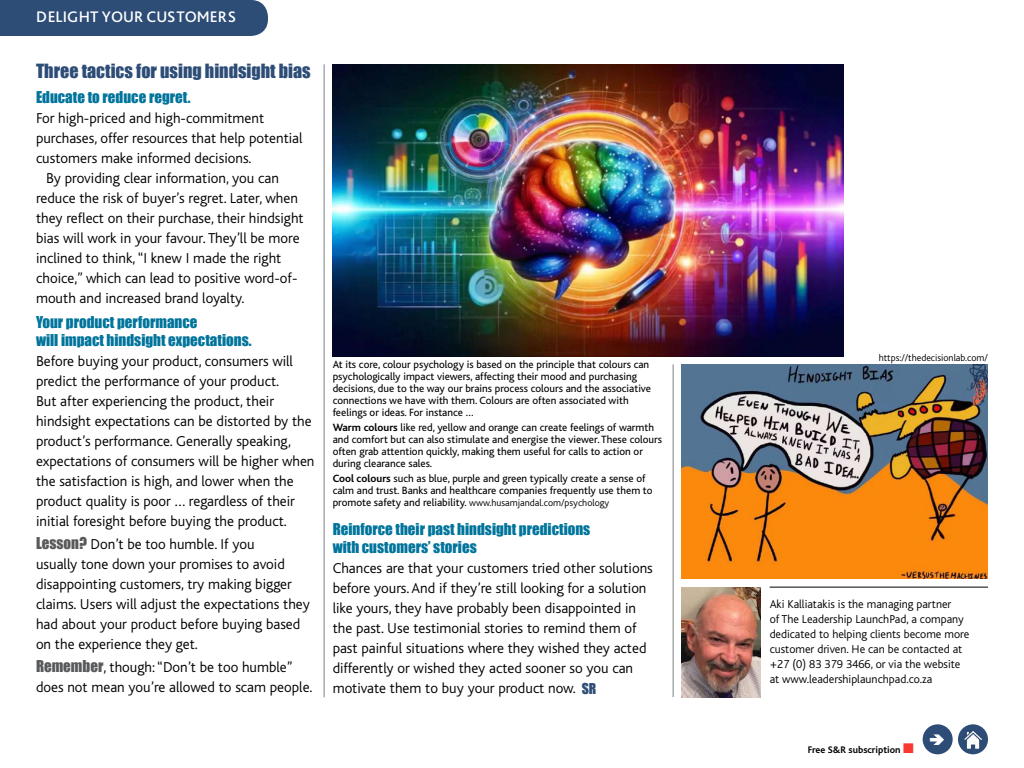
<style>
.page{position:relative;width:1024px;height:768px;background:#fff}
.page>*{position:absolute;margin:0;border:0;box-sizing:border-box;transform-origin:0 0}
.t1{font:18px "Impact";color:#2d4d77}
.t2{font:500 16px "Bliss Pro";color:#fff}
.t3{font:300 15px/20px "Bliss";color:#000}
.t4{font:15px/18px "Impact";color:#00749b}
.t5{font:300 12px/15px "Bliss";color:#000}
.t6{font:11px/12px "Bliss";color:#000}
.t7{font:300 10px "Bliss";color:#000}
.t8{font:700 10px "Bliss";color:#000}
.s1{font-family:"Impact";font-weight:400;color:#58595b}
.s2{font-weight:700}
.s3{font-weight:400;font-size:11px}
.s4{font-family:"Impact";font-weight:400;font-size:13.8px;color:#2d4d77}
.s5{color:#f83831}
</style>
<div class="page">
<div style="left:0;top:0;width:268px;height:36px;background:#2d4d77"></div>
<div style="left:923px;top:724px;width:30px;height:30px;background:#2d4d77;border-radius:50%"></div>
<div style="left:958px;top:724px;width:30px;height:30px;background:#2d4d77;border-radius:50%"></div>
<img style="left:964px;top:731px;width:18px;height:17px">
<hr style="left:324px;top:64px;width:1px;height:633px;background:#808285">
<hr style="left:673px;top:364px;width:1px;height:333px;background:#808285">
<img style="left:333px;top:64px;width:510px;height:292px">
<img style="left:681px;top:364px;width:307px;height:214px">
<img style="left:681px;top:587px;width:80px;height:111px">
<hr style="left:770px;top:587px;width:218px;height:1px;background:#000">
<p class="t2" style="left:36px;top:6px;width:202px">DELIGHT YOUR CUSTOMERS</p>
<p class="t1" style="left:36px;top:57px;width:276px">Three tactics for using hindsight bias</p>
<p class="t4" style="left:36px;top:88px;width:156px">Educate to reduce regret.</p>
<p class="t3" style="left:36px;top:109px;width:230px">For high-priced and high-commitment</p>
<p class="t3" style="left:36px;top:129px;width:268px">purchases, offer resources that help potential</p>
<p class="t3" style="left:36px;top:149px;width:217px">customers make informed decisions.</p>
<p class="t3" style="left:46px;top:169px;width:234px">By providing clear information, you can</p>
<p class="t3" style="left:36px;top:189px;width:264px">reduce the risk of buyer’s regret. Later, when</p>
<p class="t3" style="left:36px;top:209px;width:269px">they reflect on their purchase, their hindsight</p>
<p class="t3" style="left:36px;top:229px;width:265px">bias will work in your favour. They’ll be more</p>
<p class="t3" style="left:36px;top:249px;width:247px">inclined to think, “I knew I made the right</p>
<p class="t3" style="left:36px;top:269px;width:263px">choice,” which can lead to positive word-of-</p>
<p class="t3" style="left:36px;top:289px;width:210px">mouth and increased brand loyalty.</p>
<p class="t4" style="left:36px;top:313px;width:217px">Your product performance<br>will impact hindsight expectations.</p>
<p class="t3" style="left:36px;top:352px;width:280px">Before buying your product, consumers will predict the performance of your product.<br>But after experiencing the product, their hindsight expectations can be distorted by the product’s performance. Generally speaking, expectations of consumers will be higher when the satisfaction is high, and lower when the product quality is poor … regardless of their initial foresight before buying the product.</p>
<p class="t3" style="left:36px;top:535px;width:275px"><span class="s1">Lesson?</span> Don’t be too humble. If you<br>usually tone down your promises to avoid disappointing customers, try making bigger claims. Users will adjust the expectations they had about your product before buying based on the experience they get.</p>
<p class="t3" style="left:36px;top:658px;width:278px"><span class="s1">Remember</span>, though: “Don’t be too humble” does not mean you’re allowed to scam people.</p>
<p class="t6" style="left:333px;top:359px;width:320px">At its core, colour psychology is based on the principle that colours can psychologically impact viewers, affecting their mood and purchasing decisions, due to the way our brains process colours and the associative connections we have with them. Colours are often associated with feelings or ideas. For instance …</p>
<p class="t6" style="left:333px;top:422px;width:331px"><span class="s2">Warm colours</span> like red, yellow and orange can create feelings of warmth and comfort but can also stimulate and energise the viewer. These colours often grab attention quickly, making them useful for calls to action or during clearance sales.</p>
<p class="t6" style="left:333px;top:473px;width:321px"><span class="s2">Cool colours</span> such as blue, purple and green typically create a sense of calm and trust. Banks and healthcare companies frequently use them to</p>
<p class="t7" style="left:333px;top:498px;width:278px"><span class="s3">promote safety and reliability.</span> www.husamjandal.com/psychology</p>
<p class="t4" style="left:333px;top:519px;width:259px">Reinforce their past hindsight predictions with customers’ stories</p>
<p class="t3" style="left:333px;top:558px;width:322px">Chances are that your customers tried other solutions before yours. And if they’re still looking for a solution like yours, they have probably been disappointed in the past. Use testimonial stories to remind them of past painful situations where they wished they acted differently or wished they acted sooner so you can motivate them to buy your product now. <span class="s4">SR</span></p>
<p class="t7" style="left:879px;top:352px;width:111px">https://thedecisionlab.com/</p>
<p class="t5" style="left:770px;top:596px;width:201px">Aki Kalliatakis is the managing partner<br>of The Leadership LaunchPad, a company dedicated to helping clients become more customer driven. He can be contacted at +27 (0) 83 379 3466, or via the website at www.leadershiplaunchpad.co.za</p>
<p class="t8" style="left:808px;top:745px;width:108px">Free S&amp;R subscription <span class="s5">■</span></p>
</div>
